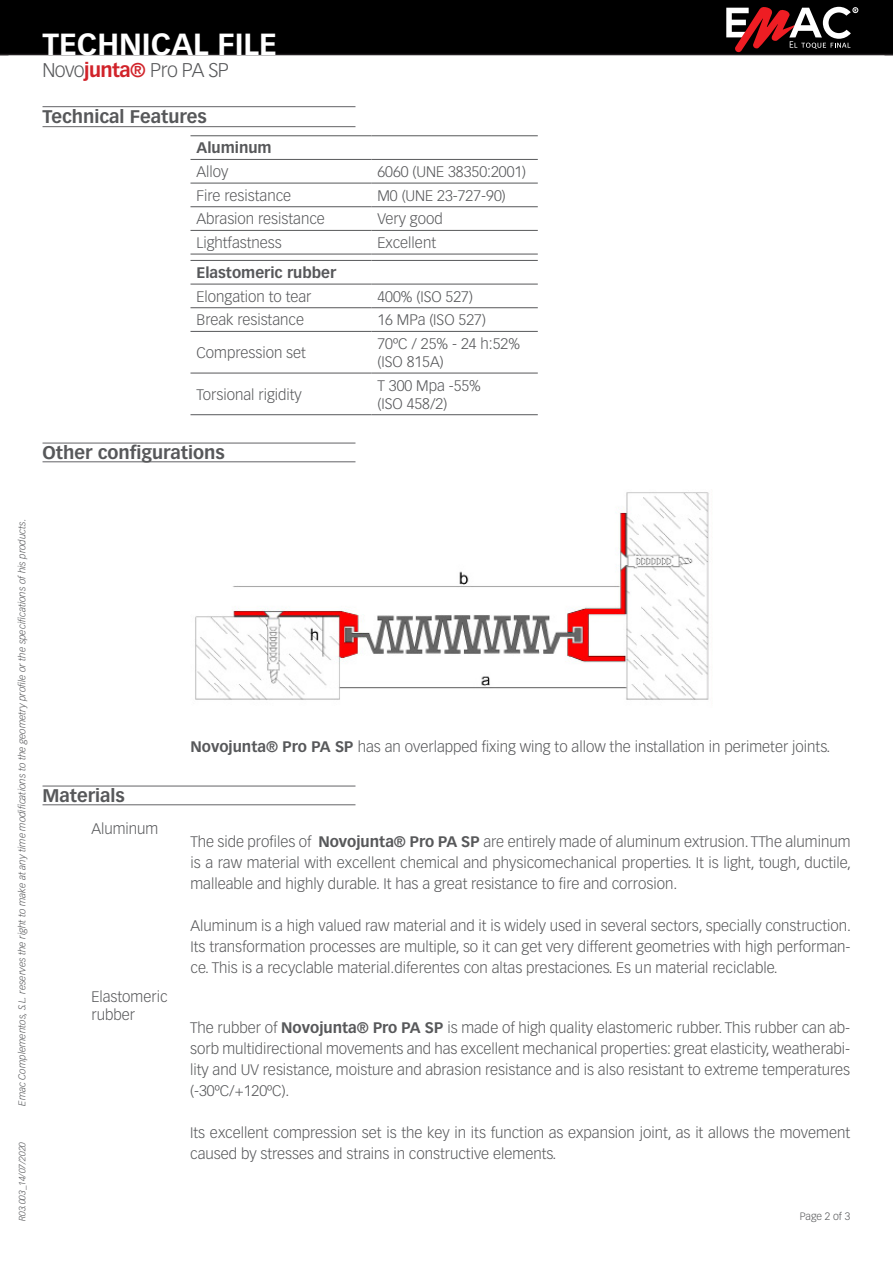
<style>
.page{position:relative;width:893px;height:1263px;background:#fff}
.page>*{position:absolute;margin:0;border:0;box-sizing:border-box;transform-origin:0 0}
.t1{font:700 30px/36px "Vectora LT Std";color:#fff}
.t2{font:300 19.5px "Vectora LT Std";letter-spacing:-.03em;color:#57585a}
.t3{font:700 18px "Vectora LT Std";color:#57585a}
.t4{font:300 15px/21px "Vectora LT Std";color:#57585a;text-align:justify}
.t5{font:700 15px "Vectora LT Std";color:#57585a}
.t6{font:300 10.5px "Vectora LT Std";color:#57585a}
.t7{font:italic 300 9.75px "Vectora LT Std";color:#57585a}
.t8{font:italic 300 9px "Vectora LT Std";color:#57585a}
.s1{font-weight:700;color:#d1232a}
.s2{font-weight:700}
</style>
<div class="page">
<div style="left:0;top:0;width:893px;height:55px;background:#000"></div>
<svg style="left:726px;top:7px;width:132px;height:45px"></svg>
<hr style="left:43px;top:804px;width:312px;height:1px;background:#636366">
<hr style="left:43px;top:786px;width:312px;height:1px;background:#636366">
<hr style="left:43px;top:106px;width:312px;height:1px;background:#636366">
<hr style="left:43px;top:126px;width:312px;height:1px;background:#636366">
<hr style="left:190px;top:136px;width:181px;height:1px;background:#57585a">
<hr style="left:371px;top:136px;width:167px;height:1px;background:#57585a">
<hr style="left:190px;top:159px;width:181px;height:1px;background:#57585a">
<hr style="left:371px;top:159px;width:167px;height:1px;background:#57585a">
<hr style="left:190px;top:183px;width:181px;height:1px;background:#57585a">
<hr style="left:371px;top:183px;width:167px;height:1px;background:#57585a">
<hr style="left:190px;top:206px;width:181px;height:1px;background:#57585a">
<hr style="left:371px;top:206px;width:167px;height:1px;background:#57585a">
<hr style="left:190px;top:230px;width:181px;height:1px;background:#57585a">
<hr style="left:371px;top:230px;width:167px;height:1px;background:#57585a">
<hr style="left:190px;top:254px;width:181px;height:1px;background:#57585a">
<hr style="left:371px;top:254px;width:167px;height:1px;background:#57585a">
<hr style="left:190px;top:260px;width:181px;height:1px;background:#57585a">
<hr style="left:371px;top:260px;width:167px;height:1px;background:#57585a">
<hr style="left:190px;top:284px;width:181px;height:1px;background:#57585a">
<hr style="left:371px;top:284px;width:167px;height:1px;background:#57585a">
<hr style="left:190px;top:307px;width:181px;height:1px;background:#57585a">
<hr style="left:371px;top:307px;width:167px;height:1px;background:#57585a">
<hr style="left:190px;top:331px;width:181px;height:1px;background:#57585a">
<hr style="left:371px;top:331px;width:167px;height:1px;background:#57585a">
<hr style="left:190px;top:373px;width:181px;height:1px;background:#57585a">
<hr style="left:371px;top:373px;width:167px;height:1px;background:#57585a">
<hr style="left:190px;top:414px;width:181px;height:1px;background:#57585a">
<hr style="left:371px;top:414px;width:167px;height:1px;background:#57585a">
<hr style="left:43px;top:461px;width:312px;height:1px;background:#636366">
<hr style="left:43px;top:443px;width:312px;height:1px;background:#636366">
<img style="left:195px;top:492px;width:514px;height:208px">
<h1 class="t1" style="left:43px;top:28px;width:164px">FICHA TÉC-<br>NICA</h1>
<h1 class="t1" style="left:43px;top:26px;width:236px">TECHNICAL FILE</h1>
<p class="t2" style="left:43px;top:58px;width:188px">Novo<span class="s1">junta®</span> Pro PA SP</p>
<p class="t3" style="left:43px;top:106px;width:166px">Technical Features</p>
<p class="t5" style="left:196px;top:139px;width:77px">Aluminum</p>
<p class="t4" style="left:196px;top:161px;width:33px">Alloy</p>
<p class="t4" style="left:377px;top:161px;width:150px">6060 (UNE 38350:2001)</p>
<p class="t4" style="left:196px;top:185px;width:96px">Fire resistance</p>
<p class="t4" style="left:377px;top:185px;width:130px">M0 (UNE 23-727-90)</p>
<p class="t4" style="left:196px;top:209px;width:130px">Abrasion resistance</p>
<p class="t4" style="left:377px;top:209px;width:67px">Very good</p>
<p class="t4" style="left:196px;top:232px;width:87px">Lightfastness</p>
<p class="t4" style="left:377px;top:232px;width:60px">Excellent</p>
<p class="t5" style="left:196px;top:264px;width:141px">Elastomeric rubber</p>
<p class="t4" style="left:196px;top:286px;width:117px">Elongation to tear</p>
<p class="t4" style="left:377px;top:286px;width:97px">400% (ISO 527)</p>
<p class="t4" style="left:196px;top:310px;width:109px">Break resistance</p>
<p class="t4" style="left:377px;top:310px;width:110px">16 MPa (ISO 527)</p>
<p class="t4" style="left:196px;top:342px;width:111px">Compression set</p>
<p class="t4" style="left:377px;top:335px;width:144px;line-height:18px">70ºC / 25% - 24 h:52% (ISO 815A)</p>
<p class="t4" style="left:196px;top:384px;width:107px">Torsional rigidity</p>
<p class="t4" style="left:377px;top:375px;width:105px">T 300 Mpa -55%</p>
<p class="t4" style="left:377px;top:393px;width:71px">(ISO 458/2)</p>
<p class="t3" style="left:43px;top:442px;width:184px">Other configurations</p>
<p class="t7" style="left:16px;top:1106px;width:588px;rotate:-90deg">Emac Complementos, S.L. reserves the right to make at any time modifications to the geometry profile or the specifications of his products.</p>
<p class="t8" style="left:17px;top:1221px;width:81px;rotate:-90deg">R03.003_14/07/2020</p>
<p class="t3" style="left:43px;top:785px;width:84px">Materials</p>
<p class="t4" style="left:91px;top:819px;width:68px">Aluminum</p>
<p class="t4" style="left:91px;top:988px;width:78px;line-height:18px">Elastomeric rubber</p>
<p class="t4" style="left:190px;top:737px;width:641px"><span class="s2">Novojunta® Pro PA SP</span> has an overlapped fixing wing to allow the installation in perimeter joints.</p>
<p class="t4" style="left:190px;top:831px;width:662px">The side profiles of <span class="s2">Novojunta® Pro PA SP</span> are entirely made of aluminum extrusion. TThe aluminum is a raw material with excellent chemical and physicomechanical properties. It is light, tough, ductile, malleable and highly durable. It has a great resistance to fire and corrosion.</p>
<p class="t4" style="left:190px;top:915px;width:662px">Aluminum is a high valued raw material and it is widely used in several sectors, specially construction.<br>Its transformation processes are multiple, so it can get very different geometries with high performan&shy;ce. This is a recyclable material.diferentes con altas prestaciones. Es un material reciclable.</p>
<p class="t4" style="left:190px;top:1018px;width:661px">The rubber of <span class="s2">Novojunta® Pro PA SP</span> is made of high quality elastomeric rubber. This rubber can ab&shy;sorb multidirectional movements and has excellent mechanical properties: great elasticity, weatherabi&shy;lity and UV resistance, moisture and abrasion resistance and is also resistant to extreme temperatures (-30ºC/+120ºC).</p>
<p class="t4" style="left:190px;top:1123px;width:661px">Its excellent compression set is the key in its function as expansion joint, as it allows the movement caused by stresses and strains in constructive elements.</p>
<p class="t6" style="left:800px;top:1211px;width:52px">Page 2 of 3</p>
</div>
